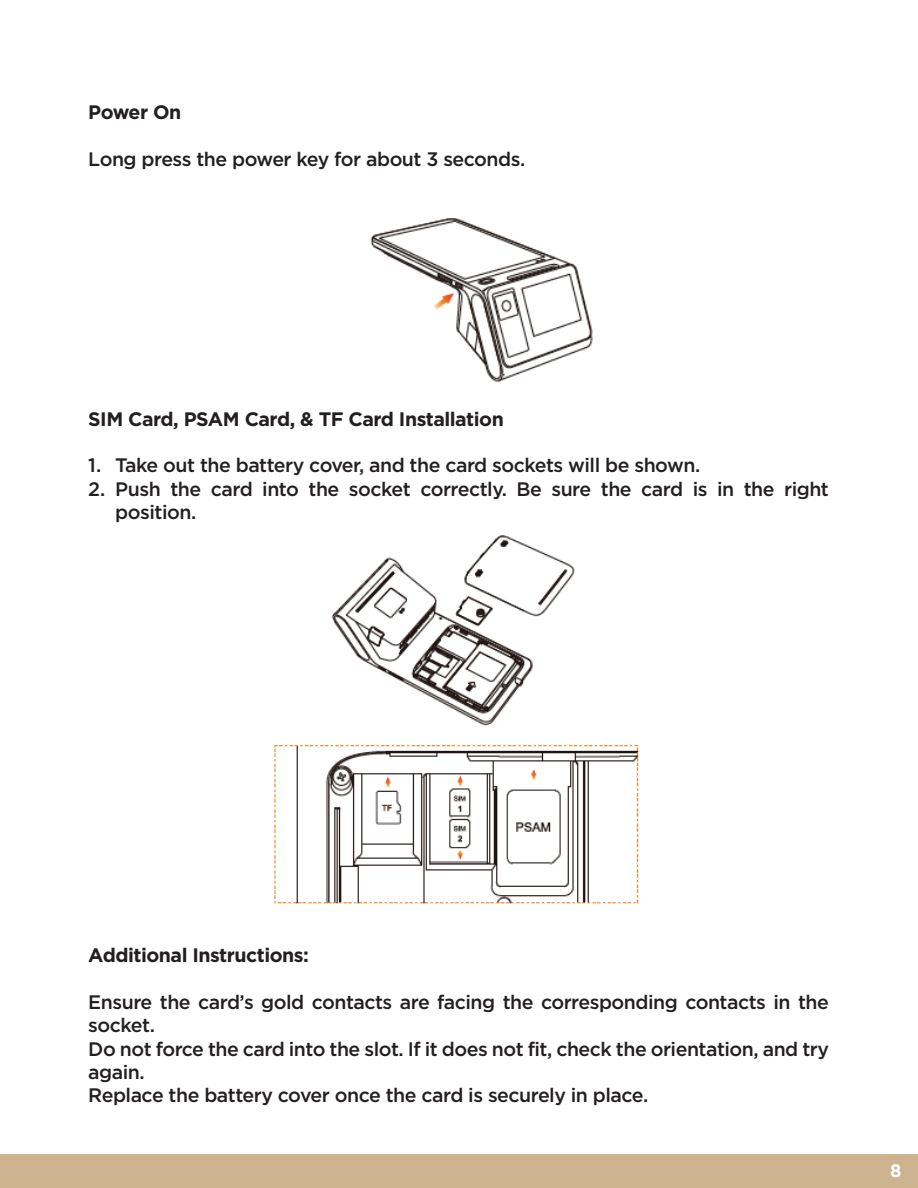
<style>
.page{position:relative;width:918px;height:1188px;background:#fff}
.page>*{position:absolute;margin:0;border:0;box-sizing:border-box;transform-origin:0 0}
.t1{font:500 19.5px/23.4px "Gotham";letter-spacing:-.025em;color:#231f20}
.t2{font:700 19.5px "Gotham";letter-spacing:-.025em;color:#231f20}
.t3{font:700 18px "Gotham";color:#fff}
</style>
<div class="page">
<div style="left:0;top:1155px;width:918px;height:33px;background:#cdb390"></div>
<img style="left:370px;top:218px;width:223px;height:164px">
<img style="left:274px;top:535px;width:365px;height:369px">
<p class="t2" style="left:88px;top:99px;width:94px">Power On</p>
<p class="t1" style="left:88px;top:147px;width:438px">Long press the power key for about 3 seconds.</p>
<p class="t2" style="left:88px;top:406px;width:417px">SIM Card, PSAM Card, &amp; TF Card Installation</p>
<p class="t1" style="left:88px;top:453px;width:613px">1. Take out the battery cover, and the card sockets will be shown.</p>
<p class="t1" style="left:115px;top:477px;width:715px;text-indent:-27px">2. Push the card into the socket correctly. Be sure the card is in the right position.</p>
<p class="t2" style="left:88px;top:942px;width:222px">Additional Instructions:</p>
<p class="t1" style="left:88px;top:990px;width:742px">Ensure the card’s gold contacts are facing the corresponding contacts in the socket.<br>Do not force the card into the slot. If it does not fit, check the orientation, and try again.<br>Replace the battery cover once the card is securely in place.</p>
<p class="t3" style="left:890px;top:1159px;width:13px">8</p>
</div>
